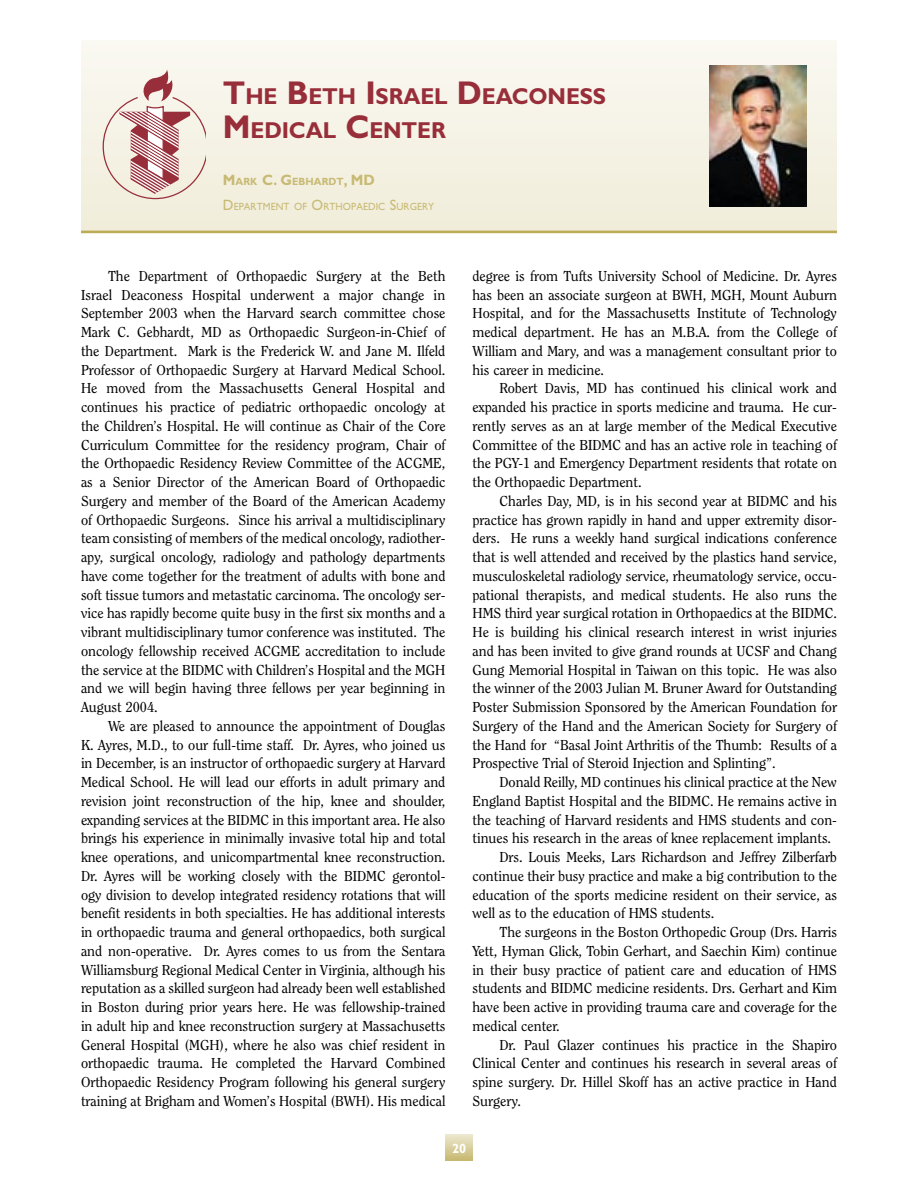
<style>
.page{position:relative;width:918px;height:1188px;background:#fff}
.page>*{position:absolute;margin:0;border:0;box-sizing:border-box;transform-origin:0 0}
.t1{font:700 23.1px "Gill Sans";letter-spacing:-.005em;color:#982e39;scale:.95 1}
.Body_copy{font:14.25px/18.8px "Clearface IT Cby BT";color:#000;text-align:justify}
.t2{font:700 13.5px "Gill Sans";color:#fff;scale:.95 1}
.t3{font:10.5px "Gill Sans";letter-spacing:.005em;color:#c8ba73;scale:.95 1}
.t4{font:700 10.5px "Gill Sans";letter-spacing:.005em;color:#c8ba73;scale:.95 1}
.s1{font-size:33px}
.s2{font-size:15px}
</style>
<div class="page">
<div style="left:81px;top:40px;width:756px;height:192px;background:#f5f3e6"></div>
<svg style="left:446px;top:1134px;width:27px;height:27px"></svg>
<hr style="left:81px;top:231px;width:756px;height:2px;background:#bdac57">
<svg style="left:102px;top:70px;width:104px;height:130px"></svg>
<img style="left:709px;top:65px;width:98px;height:142px">
<p class="t1" style="left:223px;top:83px;width:405px"><span class="s1">T</span>HE <span class="s1">B</span>ETH <span class="s1">I</span>SRAEL <span class="s1">D</span>EACONESS</p>
<p class="t1" style="left:223px;top:116px;width:236px"><span class="s1">M</span>EDICAL <span class="s1">C</span>ENTER</p>
<p class="t4" style="left:223px;top:175px;width:161px"><span class="s2">M</span>ARK <span class="s2">C. G</span>EBHARDT<span class="s2">, MD</span></p>
<p class="t3" style="left:223px;top:200px;width:224px"><span class="s2">D</span>EPARTMENT OF <span class="s2">O</span>RTHOPAEDIC <span class="s2">S</span>URGERY</p>
<p class="Body_copy" style="left:81px;top:266px;width:366px;text-indent:27px">The Department of Orthopaedic Surgery at the Beth Israel Deaconess Hospital underwent a major change in September 2003 when the Harvard search committee chose Mark C. Gebhardt, MD as Orthopaedic Surgeon-in-Chief of the Department. Mark is the Frederick W. and Jane M. Ilfeld Professor of Orthopaedic Surgery at Harvard Medical School.<br>He moved from the Massachusetts General Hospital and continues his practice of pediatric orthopaedic oncology at the Children’s Hospital. He will continue as Chair of the Core Curriculum Committee for the residency program, Chair of the Orthopaedic Residency Review Committee of the ACGME, as a Senior Director of the American Board of Orthopaedic Surgery and member of the Board of the American Academy of Orthopaedic Surgeons. Since his arrival a multidisciplinary team consisting of members of the medical oncology, radiother&shy;apy, surgical oncology, radiology and pathology departments have come together for the treatment of adults with bone and soft tissue tumors and metastatic carcinoma. The oncology ser&shy;vice has rapidly become quite busy in the first six months and a vibrant multidisciplinary tumor conference was instituted. The oncology fellowship received ACGME accreditation to include the service at the BIDMC with Children’s Hospital and the MGH and we will begin having three fellows per year beginning in August 2004.</p>
<p class="Body_copy" style="left:81px;top:716px;width:366px;text-indent:27px">We are pleased to announce the appointment of Douglas K. Ayres, M.D., to our full-time staff. Dr. Ayres, who joined us in December, is an instructor of orthopaedic surgery at Harvard Medical School. He will lead our efforts in adult primary and revision joint reconstruction of the hip, knee and shoulder, expanding services at the BIDMC in this important area. He also brings his experience in minimally invasive total hip and total knee operations, and unicompartmental knee reconstruction.<br>Dr. Ayres will be working closely with the BIDMC gerontol&shy;ogy division to develop integrated residency rotations that will benefit residents in both specialties. He has additional interests in orthopaedic trauma and general orthopaedics, both surgical and non-operative. Dr. Ayres comes to us from the Sentara Williamsburg Regional Medical Center in Virginia, although his reputation as a skilled surgeon had already been well established in Boston during prior years here. He was fellowship-trained in adult hip and knee reconstruction surgery at Massachusetts General Hospital (MGH), where he also was chief resident in orthopaedic trauma. He completed the Harvard Combined Orthopaedic Residency Program following his general surgery training at Brigham and Women’s Hospital (BWH). His medical</p>
<p class="Body_copy" style="left:473px;top:266px;width:366px">degree is from Tufts University School of Medicine. Dr. Ayres has been an associate surgeon at BWH, MGH, Mount Auburn Hospital, and for the Massachusetts Institute of Technology medical department. He has an M.B.A. from the College of William and Mary, and was a management consultant prior to his career in medicine.</p>
<p class="Body_copy" style="left:473px;top:379px;width:366px;text-indent:27px">Robert Davis, MD has continued his clinical work and expanded his practice in sports medicine and trauma. He cur&shy;rently serves as an at large member of the Medical Executive Committee of the BIDMC and has an active role in teaching of the PGY-1 and Emergency Department residents that rotate on the Orthopaedic Department.</p>
<p class="Body_copy" style="left:473px;top:491px;width:366px;text-indent:27px">Charles Day, MD, is in his second year at BIDMC and his practice has grown rapidly in hand and upper extremity disor&shy;ders. He runs a weekly hand surgical indications conference that is well attended and received by the plastics hand service, musculoskeletal radiology service, rheumatology service, occu&shy;pational therapists, and medical students. He also runs the HMS third year surgical rotation in Orthopaedics at the BIDMC.<br>He is building his clinical research interest in wrist injuries and has been invited to give grand rounds at UCSF and Chang Gung Memorial Hospital in Taiwan on this topic. He was also the winner of the 2003 Julian M. Bruner Award for Outstanding Poster Submission Sponsored by the American Foundation for Surgery of the Hand and the American Society for Surgery of the Hand for “Basal Joint Arthritis of the Thumb: Results of a Prospective Trial of Steroid Injection and Splinting”.</p>
<p class="Body_copy" style="left:473px;top:773px;width:366px;text-indent:27px">Donald Reilly, MD continues his clinical practice at the New England Baptist Hospital and the BIDMC. He remains active in the teaching of Harvard residents and HMS students and con&shy;tinues his research in the areas of knee replacement implants.</p>
<p class="Body_copy" style="left:473px;top:848px;width:366px;text-indent:27px">Drs. Louis Meeks, Lars Richardson and Jeffrey Zilberfarb continue their busy practice and make a big contribution to the education of the sports medicine resident on their service, as well as to the education of HMS students.</p>
<p class="Body_copy" style="left:473px;top:923px;width:366px;text-indent:27px">The surgeons in the Boston Orthopedic Group (Drs. Harris Yett, Hyman Glick, Tobin Gerhart, and Saechin Kim) continue in their busy practice of patient care and education of HMS students and BIDMC medicine residents. Drs. Gerhart and Kim have been active in providing trauma care and coverage for the medical center.</p>
<p class="Body_copy" style="left:473px;top:1035px;width:366px;text-indent:27px">Dr. Paul Glazer continues his practice in the Shapiro Clinical Center and continues his research in several areas of spine surgery. Dr. Hillel Skoff has an active practice in Hand Surgery.</p>
<p class="t2" style="left:452px;top:1141px;width:16px">20</p>
</div>
